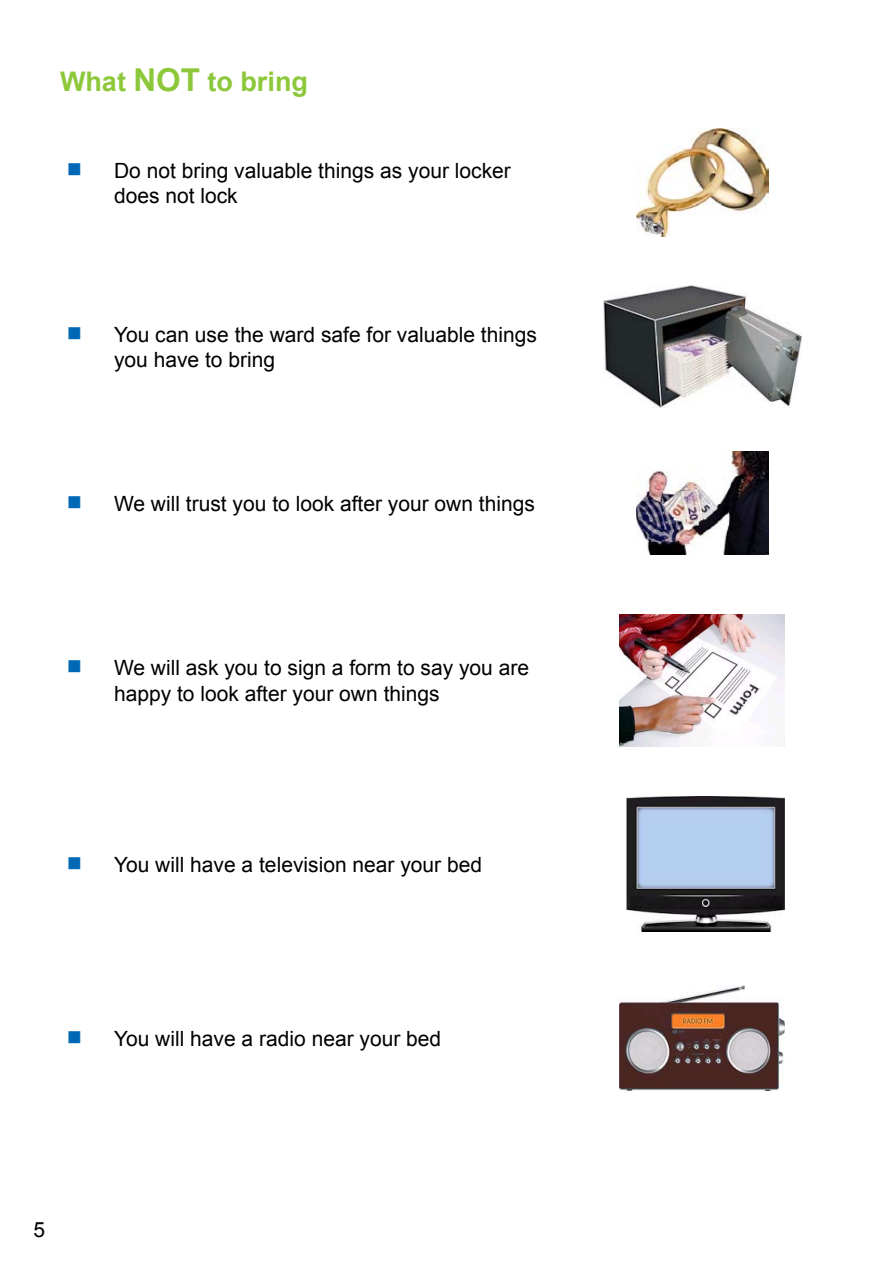
<style>
.page{position:relative;width:893px;height:1263px;background:#fff}
.page>*{position:absolute;margin:0;border:0;box-sizing:border-box;transform-origin:0 0}
.t1{font:700 45px "Comic Sans MS";color:#0069b5}
.t2{font:700 27px "Arial";color:#8dc83a}
.t3{font:21px/25.2px "Arial";color:#000}
.s1{font-size:31.5px}
.s2{font-family:"Comic Sans MS";font-weight:700;font-size:45px;color:#0069b5}
</style>
<div class="page">
<img style="left:636px;top:129px;width:132px;height:108px">
<img style="left:603px;top:286px;width:198px;height:121px">
<img style="left:636px;top:452px;width:132px;height:102px">
<img style="left:620px;top:614px;width:165px;height:132px">
<img style="left:626px;top:797px;width:159px;height:135px">
<img style="left:620px;top:986px;width:165px;height:104px">
<p class="t2" style="left:60px;top:64px;width:249px">What <span class="s1">NOT</span> to bring</p>
<h1 class="t1" style="left:60px;top:128px;width:30px">▪</h1>
<p class="t3" style="left:114px;top:158px;width:398px">Do not bring valuable things as your locker does not lock</p>
<h1 class="t1" style="left:60px;top:292px;width:30px">▪</h1>
<p class="t3" style="left:114px;top:322px;width:424px">You can use the ward safe for valuable things you have to bring</p>
<p class="t3" style="left:60px;top:491px;width:476px"><span class="s2">▪</span> We will trust you to look after your own things</p>
<h1 class="t1" style="left:60px;top:626px;width:30px">▪</h1>
<p class="t3" style="left:114px;top:656px;width:417px">We will ask you to sign a form to say you are happy to look after your own things</p>
<p class="t3" style="left:60px;top:852px;width:424px"><span class="s2">▪</span> You will have a television near your bed</p>
<p class="t3" style="left:60px;top:1026px;width:383px"><span class="s2">▪</span> You will have a radio near your bed</p>
</div>
